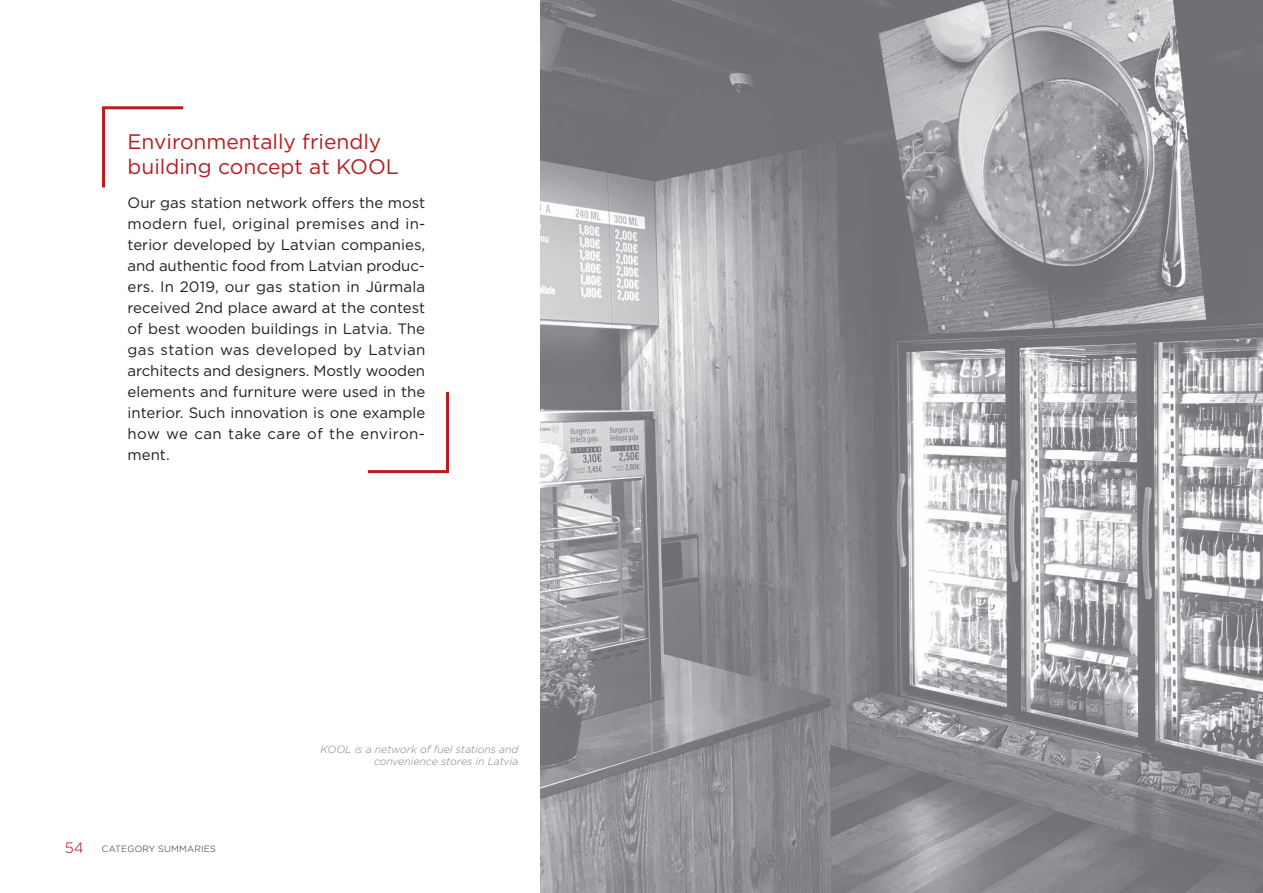
<style>
.page{position:relative;width:1263px;height:893px;background:#fff}
.page>*{position:absolute;margin:0;border:0;box-sizing:border-box;transform-origin:0 0}
.t1{font:21px/25.2px "Gotham Pro";color:#b61c20}
.t2{font:15px/21px "Gotham Pro";letter-spacing:.005em;color:#231f20;text-align:justify}
.t3{font:300 15px "Gotham Pro";color:#b00d15}
.t4{font:italic 300 10.5px/12px "Gotham Pro";color:#808285;text-align:right}
.t5{font:300 9px "Gotham Pro";letter-spacing:.02em;color:#231f20}
.s1{font-family:"Myriad Pro";font-size:15.9px}
</style>
<div class="page">
<svg style="left:102px;top:106px;width:82px;height:82px"></svg>
<svg style="left:367px;top:391px;width:82px;height:83px"></svg>
<img style="left:540px;top:0;width:723px;height:893px">
<h1 class="t1" style="left:128px;top:129px;width:273px">Environmentally friendly building concept at KOOL</h1>
<p class="t2" style="left:128px;top:192px;width:299px">Our gas station network offers the most modern fuel, original premises and in&shy;terior developed by Latvian companies, and authentic food from Latvian produc&shy;ers. In 2019, our gas station in J<span class="s1">ū</span>rmala received 2nd place award at the contest of best wooden buildings in Latvia. The gas station was developed by Latvian architects and designers. Mostly wooden elements and furniture were used in the interior. Such innovation is one example how we can take care of the environ&shy;ment.</p>
<p class="t3" style="left:65px;top:839px;width:21px">54</p>
<p class="t5" style="left:102px;top:843px;width:115px">CATEGORY SUMMARIES</p>
<p class="t4" style="left:320px;top:744px;width:199px">KOOL is a network of fuel stations and convenience stores in Latvia</p>
</div>
